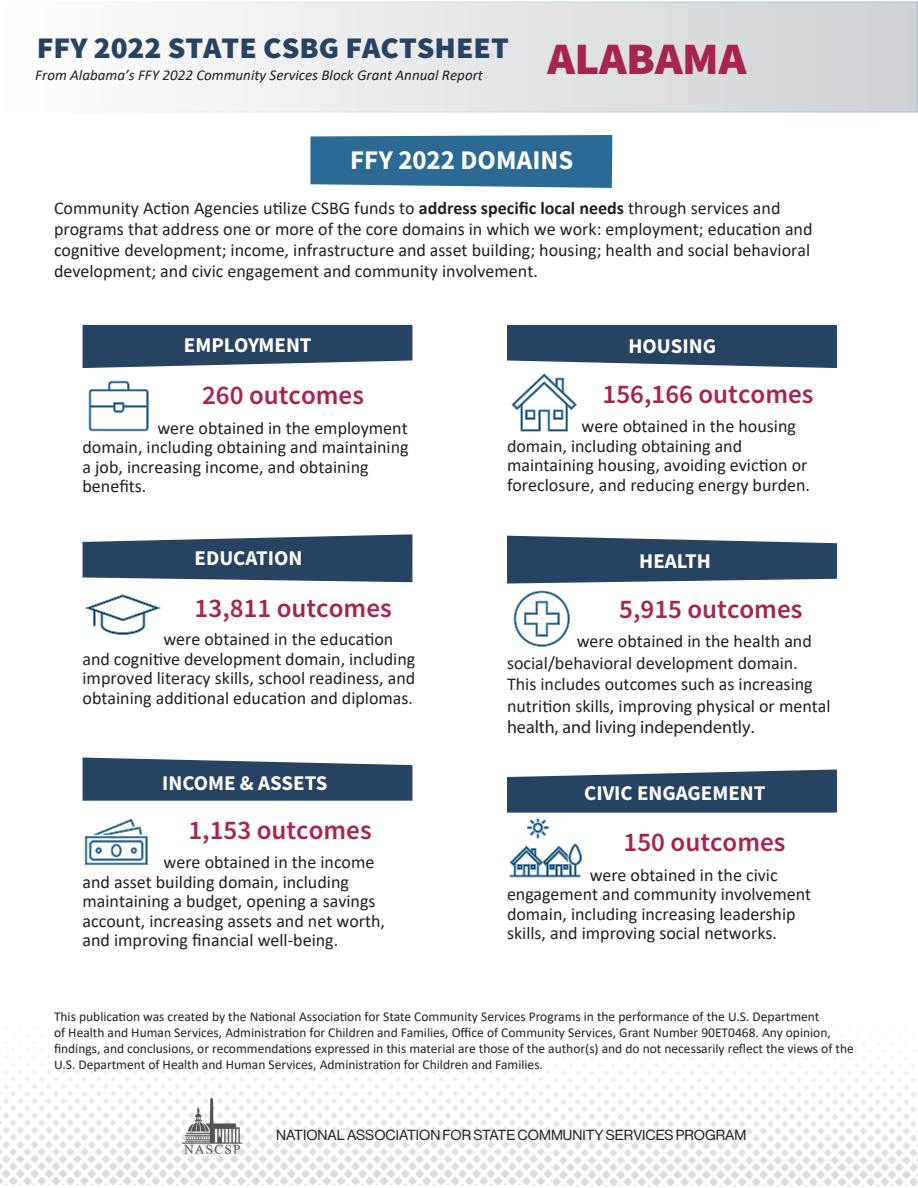
<style>
.page{position:relative;width:918px;height:1188px;background:#fff}
.page>*{position:absolute;margin:0;border:0;box-sizing:border-box;transform-origin:0 0}
.t1{font:45px "Source Sans Variable";letter-spacing:-.01em;color:#a72350;scale:1.05 1}
.t2{font:30px "Source Sans Variable";color:#264462;scale:1.05 1}
.t3{font:27px "Source Sans Variable";color:#a72350}
.table_title_white{font:27px "Source Sans Variable";letter-spacing:-.005em;color:#fff}
.t4{font:21px "Source Sans Variable";color:#fff}
.t5{font:18px/19.5px "Calibri";color:#231f20}
.t6{font:italic 15px "Calibri";color:#231f20}
.t7{font:14.25px "N Haas Grotesk DS Pro 55 Rg";color:#231f20}
.t8{font:13.5px/16.2px "Calibri";color:#231f20}
.s1{font-weight:700}
.s2{font-family:"Myriad Pro"}
</style>
<div class="page">
<div style="left:0;top:1px;width:918px;height:112px;background:linear-gradient(to right,#fffefe,#cfd1d4)"></div>
<svg style="left:507px;top:535px;width:330px;height:49px;background:#465f79"></svg>
<img style="left:553px;top:1056px;width:364px;height:130px">
<img style="left:1px;top:1056px;width:551px;height:129px">
<img style="left:175px;top:1093px;width:74px;height:65px">
<svg style="left:310px;top:135px;width:303px;height:53px;background:#357299"></svg>
<svg style="left:89px;top:381px;width:60px;height:50px"></svg>
<svg style="left:85px;top:594px;width:76px;height:41px"></svg>
<svg style="left:509px;top:819px;width:73px;height:59px"></svg>
<svg style="left:85px;top:818px;width:63px;height:47px"></svg>
<svg style="left:514px;top:590px;width:56px;height:57px"></svg>
<svg style="left:82px;top:324px;width:331px;height:44px;background:#3d5873"></svg>
<svg style="left:82px;top:534px;width:331px;height:49px;background:#466079"></svg>
<svg style="left:82px;top:757px;width:331px;height:44px;background:#3d5873"></svg>
<svg style="left:507px;top:324px;width:330px;height:108px"></svg>
<svg style="left:507px;top:769px;width:330px;height:44px;background:#3d5772"></svg>
<p class="t2" style="left:37px;top:30px;width:451px">FFY 2022 STATE CSBG FACTSHEET</p>
<p class="t6" style="left:35px;top:65px;width:449px">From Alabama’s FFY 2022 Community Services Block Grant Annual Report</p>
<p class="t1" style="left:547px;top:32px;width:191px">ALABAMA</p>
<p class="table_title_white" style="left:350px;top:144px;width:225px">FFY 2022 DOMAINS</p>
<p class="t5" style="left:54px;top:198px;width:728px">Community Action Agencies utilize CSBG funds to <span class="s1">address specific local needs</span> through services and</p>
<p class="t5" style="left:54px;top:218px;width:760px;line-height:21px">programs that address one or more of the core domains in which we work: employment; education and cognitive development; income, infrastructure and asset building; housing; health and social behavioral development; and civic engagement and community involvement.</p>
<p class="t4" style="left:184px;top:332px;width:129px">EMPLOYMENT</p>
<p class="t3" style="left:202px;top:379px;width:163px">260 outcomes</p>
<p class="t5" style="left:83px;top:417px;width:328px;text-indent:75px">were obtained in the employment domain, including obtaining and maintaining a job, increasing income, and obtaining benefits.</p>
<p class="t4" style="left:195px;top:545px;width:109px">EDUCATION</p>
<p class="t3" style="left:195px;top:591px;width:199px">13,811 outcomes</p>
<p class="t5" style="left:83px;top:629px;width:334px;text-indent:81px">were obtained in the education and cognitive development domain, including improved literacy skills, school readiness, and obtaining additional education and diplomas.</p>
<p class="t4" style="left:162px;top:770px;width:167px">INCOME &amp; ASSETS</p>
<p class="t3" style="left:188px;top:813px;width:185px">1,153 outcomes</p>
<p class="t5" style="left:83px;top:852px;width:304px;text-indent:81px">were obtained in the income and asset building domain, including maintaining a budget, opening a savings account, increasing assets and net worth, and improving financial well-being.</p>
<p class="t4" style="left:628px;top:334px;width:89px">HOUSING</p>
<p class="t3" style="left:603px;top:378px;width:212px">156,166 outcomes</p>
<p class="t5" style="left:507px;top:416px;width:305px;text-indent:75px">were obtained in the housing domain, including obtaining and maintaining housing, avoiding eviction or foreclosure, and reducing energy burden.</p>
<p class="t4" style="left:639px;top:549px;width:73px">HEALTH</p>
<p class="t3" style="left:619px;top:593px;width:185px">5,915 outcomes</p>
<p class="t5" style="left:507px;top:630px;width:325px;line-height:21.6px;text-indent:70px">were obtained in the health and social/behavioral development domain.<br>This includes outcomes such as increasing nutrition skills, improving physical or mental <span class="s2">health, and living independently.</span></p>
<p class="t4" style="left:584px;top:781px;width:183px">CIVIC ENGAGEMENT</p>
<p class="t3" style="left:624px;top:826px;width:163px">150 outcomes</p>
<p class="t5" style="left:507px;top:865px;width:306px;text-indent:83px">were obtained in the civic engagement and community involvement domain, including increasing leadership skills, and improving social networks.</p>
<p class="t8" style="left:54px;top:1008px;width:801px">This publication was created by the National Association for State Community Services Programs in the performance of the U.S. Department<br>of Health and Human Services, Administration for Children and Families, Office of Community Services, Grant Number 90ET0468. Any opinion, findings, and conclusions, or recommendations expressed in this material are those of the author(s) and do not necessarily reflect the views of the U.S. Department of Health and Human Services, Administration for Children and Families.</p>
<p class="t7" style="left:276px;top:1127px;width:472px">NATIONAL ASSOCIATION FOR STATE COMMUNITY SERVICES PROGRAM</p>
</div>
